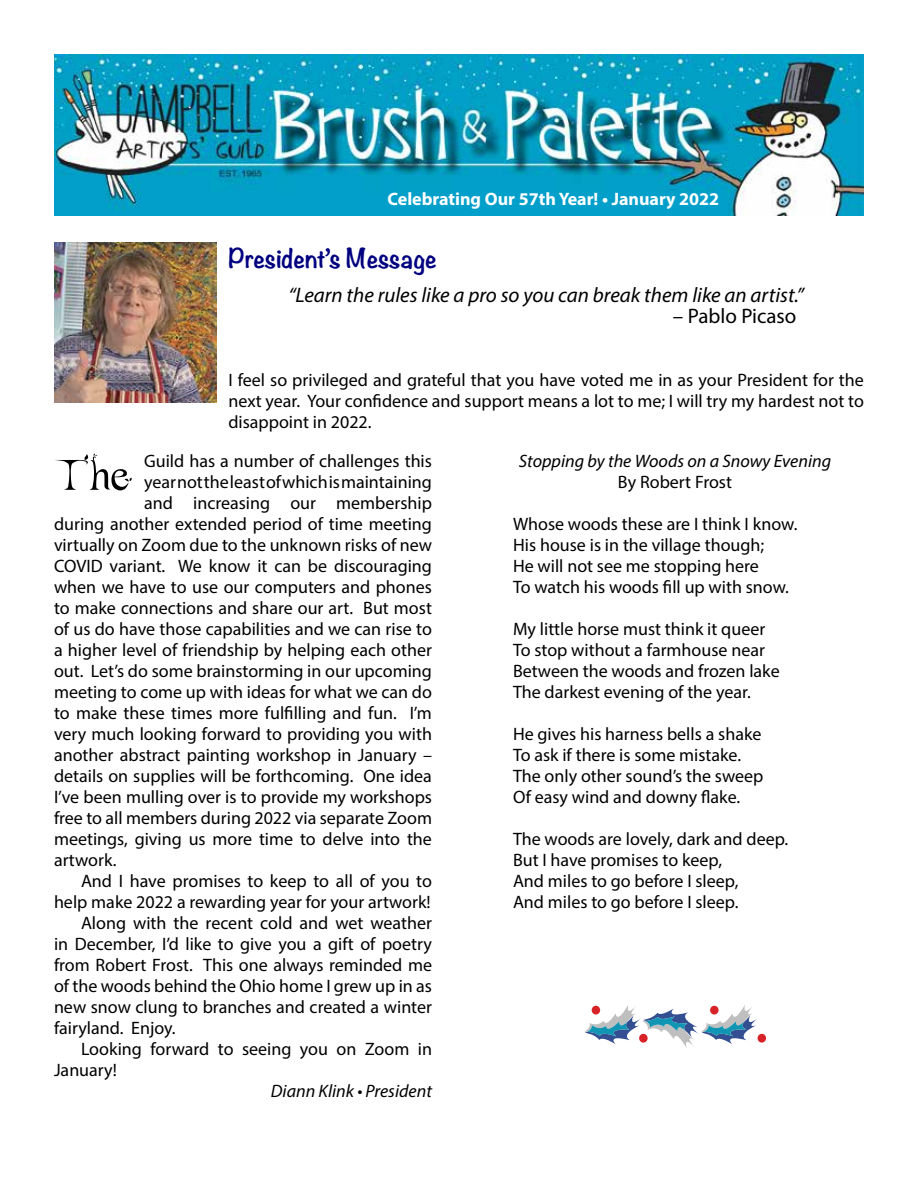
<style>
.page{position:relative;width:918px;height:1188px;background:#fff}
.page>*{position:absolute;margin:0;border:0;box-sizing:border-box;transform-origin:0 0}
.t1{font:700 24px "Noteworthy";color:#000080}
.t2{font:italic 21px "Myriad Pro";color:#000}
.t3{font:21px "Myriad Pro";color:#000}
.t4{font:18px/21px "Myriad Pro";color:#000}
.t5{font:italic 18px "Myriad Pro";color:#000}
.t6{font:700 18px "Myriad Pro";color:#fff}
</style>
<div class="page">
<img style="left:54px;top:54px;width:810px;height:162px">
<img style="left:54px;top:243px;width:162px;height:160px">
<svg style="left:584px;top:1005px;width:174px;height:43px"></svg>
<div style="left:639px;top:1034px;width:9px;height:9px;background:#d72227;border-radius:50%"></div>
<div style="left:592px;top:1006px;width:8px;height:9px;background:#d72227;border-radius:50%"></div>
<div style="left:758px;top:1034px;width:8px;height:9px;background:#d72227;border-radius:50%"></div>
<div style="left:710px;top:1006px;width:9px;height:9px;background:#d72227;border-radius:50%"></div>
<svg style="left:55px;top:454px;width:77px;height:36px"></svg>
<p class="t6" style="left:387px;top:187px;width:333px">Celebrating Our 57th Year! • January 2022</p>
<h1 class="t1" style="left:228px;top:237px;width:210px">President’s Message</h1>
<p class="t2" style="left:288px;top:282px;width:517px">“Learn the rules like a pro so you can break them like an artist.”</p>
<p class="t3" style="left:673px;top:303px;width:125px">– Pablo Picaso</p>
<p class="t4" style="left:228px;top:369px;width:637px;text-align:justify">I feel so privileged and grateful that you have voted me in as your President for the next year. Your confidence and support means a lot to me; I will try my hardest not to disappoint in 2022.</p>
<p class="t4" style="left:144px;top:450px;width:289px">Guild has a number of challenges this</p>
<p class="t4" style="left:144px;top:471px;width:289px">year not the least of which is maintaining</p>
<p class="t4" style="left:144px;top:492px;width:289px">and increasing our membership</p>
<p class="t4" style="left:54px;top:513px;width:380px">during another extended period of time meeting</p>
<p class="t4" style="left:54px;top:534px;width:380px">virtually on Zoom due to the unknown risks of new</p>
<p class="t4" style="left:54px;top:555px;width:380px">COVID variant. We know it can be discouraging</p>
<p class="t4" style="left:54px;top:576px;width:379px">when we have to use our computers and phones</p>
<p class="t4" style="left:54px;top:597px;width:379px">to make connections and share our art. But most</p>
<p class="t4" style="left:54px;top:618px;width:379px">of us do have those capabilities and we can rise to</p>
<p class="t4" style="left:54px;top:639px;width:380px">a higher level of friendship by helping each other</p>
<p class="t4" style="left:54px;top:660px;width:380px">out. Let’s do some brainstorming in our upcoming</p>
<p class="t4" style="left:54px;top:681px;width:379px">meeting to come up with ideas for what we can do</p>
<p class="t4" style="left:54px;top:702px;width:380px">to make these times more fulfilling and fun. I’m</p>
<p class="t4" style="left:54px;top:723px;width:380px">very much looking forward to providing you with</p>
<p class="t4" style="left:54px;top:744px;width:380px">another abstract painting workshop in January –</p>
<p class="t4" style="left:54px;top:765px;width:379px">details on supplies will be forthcoming. One idea</p>
<p class="t4" style="left:54px;top:786px;width:380px">I’ve been mulling over is to provide my workshops</p>
<p class="t4" style="left:54px;top:807px;width:380px">free to all members during 2022 via separate Zoom</p>
<p class="t4" style="left:54px;top:828px;width:379px">meetings, giving us more time to delve into the</p>
<p class="t4" style="left:54px;top:849px;width:64px">artwork.</p>
<p class="t4" style="left:81px;top:870px;width:353px">And I have promises to keep to all of you to</p>
<p class="t4" style="left:54px;top:891px;width:378px">help make 2022 a rewarding year for your artwork!</p>
<p class="t4" style="left:81px;top:912px;width:352px">Along with the recent cold and wet weather</p>
<p class="t4" style="left:54px;top:933px;width:379px">in December, I’d like to give you a gift of poetry</p>
<p class="t4" style="left:54px;top:954px;width:380px">from Robert Frost. This one always reminded me</p>
<p class="t4" style="left:54px;top:975px;width:380px">of the woods behind the Ohio home I grew up in as</p>
<p class="t4" style="left:54px;top:996px;width:380px">new snow clung to branches and created a winter</p>
<p class="t4" style="left:54px;top:1017px;width:123px">fairyland. Enjoy.</p>
<p class="t4" style="left:81px;top:1038px;width:353px">Looking forward to seeing you on Zoom in</p>
<p class="t4" style="left:54px;top:1059px;width:64px">January!</p>
<p class="t5" style="left:271px;top:1080px;width:163px">Diann Klink • President</p>
<p class="t5" style="left:519px;top:450px;width:314px">Stopping by the Woods on a Snowy Evening</p>
<p class="t4" style="left:618px;top:471px;width:116px">By Robert Frost</p>
<p class="t4" style="left:513px;top:513px;width:286px">Whose woods these are I think I know.<br>His house is in the village though;<br>He will not see me stopping here<br>To watch his woods fill up with snow.</p>
<p class="t4" style="left:513px;top:618px;width:268px">My little horse must think it queer<br>To stop without a farmhouse near<br>Between the woods and frozen lake<br>The darkest evening of the year.</p>
<p class="t4" style="left:513px;top:723px;width:252px">He gives his harness bells a shake<br>To ask if there is some mistake.<br>The only other sound’s the sweep<br>Of easy wind and downy flake.</p>
<p class="t4" style="left:513px;top:828px;width:277px">The woods are lovely, dark and deep.<br>But I have promises to keep,<br>And miles to go before I sleep,<br>And miles to go before I sleep.</p>
</div>
